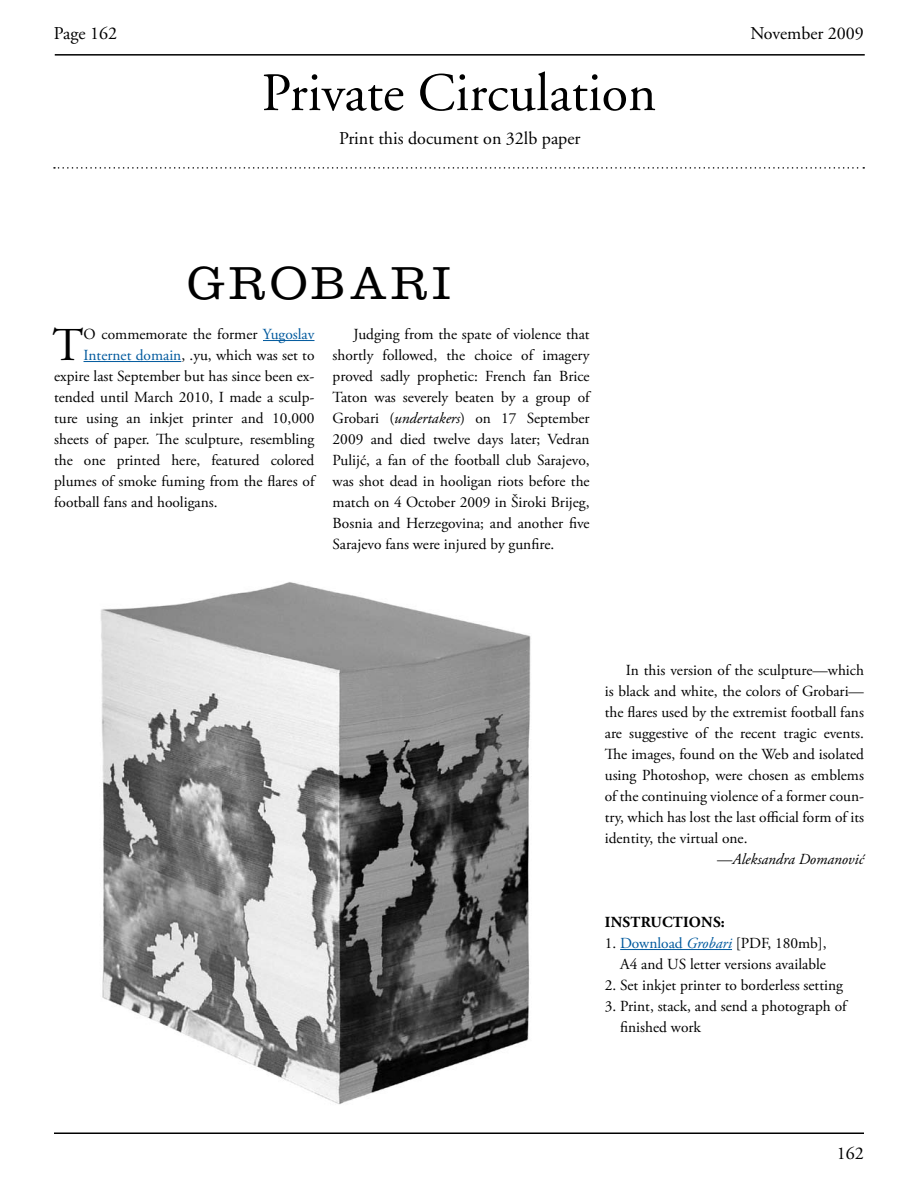
<style>
.page{position:relative;width:918px;height:1188px;background:#fff}
.page>*{position:absolute;margin:0;border:0;box-sizing:border-box;transform-origin:0 0}
.t1{font:54px "Adobe Garamond";color:#000}
.t2{font:300 48px "Clarendon";letter-spacing:.08em;color:#000}
.t3{font:47.1px "Adobe Garamond Pro";color:#000}
.t4{font:18px "Adobe Garamond";color:#000}
.t5{font:15.3px/21px "Adobe Garamond Pro";color:#000;text-align:right}
.t6{font:italic 15.3px "Adobe Garamond Pro";color:#000}
.t7{font:700 15.3px "Adobe Garamond Pro";letter-spacing:.015em;color:#000}
.s1{color:#00599d}
.s2{font-style:italic}
.s3{font-style:normal}
.s4{font-style:italic;color:#00599d}
</style>
<div class="page">
<img style="left:100px;top:582px;width:431px;height:523px">
<hr style="left:263px;top:340px;width:51px;height:1px;background:#00599d">
<hr style="left:84px;top:361px;width:97px;height:1px;background:#00599d">
<hr style="left:620px;top:949px;width:112px;height:1px;background:#00599d">
<svg style="left:54px;top:167px;width:810px;height:2px"></svg>
<hr style="left:55px;top:54px;width:810px;height:2px;background:#000">
<hr style="left:54px;top:1132px;width:810px;height:2px;background:#000">
<p class="t4" style="left:54px;top:23px;width:65px">Page 162</p>
<p class="t4" style="left:750px;top:23px;width:115px">November 2009</p>
<h1 class="t1" style="left:262px;top:64px;width:396px">Private Circulation</h1>
<p class="t4" style="left:339px;top:129px;width:243px">Print this document on 32lb paper</p>
<h2 class="t2" style="left:188px;top:255px;width:265px">GROBARI</h2>
<h3 class="t3" style="left:52px;top:317px;width:33px">T</h3>
<p class="t5" style="left:84px;top:324px;width:232px">o commemorate the former <span class="s1">Yugoslav</span></p>
<p class="t5" style="left:84px;top:345px;width:232px"><span class="s1">Internet domain</span>, .yu, which was set to</p>
<p class="t5" style="left:54px;top:366px;width:262px">expire last September but has since been ex-</p>
<p class="t5" style="left:54px;top:387px;width:262px">tended until March 2010, I made a sculp-</p>
<p class="t5" style="left:54px;top:408px;width:262px">ture using an inkjet printer and 10,000</p>
<p class="t5" style="left:54px;top:429px;width:262px">sheets of paper. The sculpture, resembling</p>
<p class="t5" style="left:54px;top:450px;width:262px">the one printed here, featured colored</p>
<p class="t5" style="left:54px;top:471px;width:262px">plumes of smoke fuming from the flares of</p>
<p class="t5" style="left:54px;top:492px;width:165px">football fans and hooligans.</p>
<p class="t5" style="left:333px;top:324px;width:259px;text-align:justify;text-indent:21px">Judging from the spate of violence that shortly followed, the choice of imagery proved sadly prophetic: French fan Brice Taton was severely beaten by a group of Grobari (<span class="s2">undertakers</span>) on 17 September 2009 and died twelve days later; Vedran Pulijć, a fan of the football club Sarajevo, was shot dead in hooligan riots before the match on 4 October 2009 in Široki Brijeg, Bosnia and Herzegovina; and another five Sarajevo fans were injured by gunfire.</p>
<p class="t5" style="left:626px;top:660px;width:240px">In this version of the sculpture—which</p>
<p class="t5" style="left:605px;top:681px;width:261px">is black and white, the colors of Grobari—</p>
<p class="t5" style="left:605px;top:702px;width:261px">the flares used by the extremist football fans</p>
<p class="t5" style="left:605px;top:723px;width:261px">are suggestive of the recent tragic events.</p>
<p class="t5" style="left:605px;top:744px;width:261px">The images, found on the Web and isolated</p>
<p class="t5" style="left:605px;top:765px;width:261px">using Photoshop, were chosen as emblems</p>
<p class="t5" style="left:605px;top:786px;width:261px">of the continuing violence of a former coun-</p>
<p class="t5" style="left:605px;top:807px;width:261px">try, which has lost the last official form of its</p>
<p class="t5" style="left:605px;top:828px;width:144px">identity, the virtual one.</p>
<p class="t6" style="left:717px;top:850px;width:148px"><span class="s3">—</span>Aleksandra Domanović</p>
<p class="t7" style="left:605px;top:913px;width:122px">INSTRUCTIONS:</p>
<p class="t5" style="left:605px;top:933px;width:223px">1. <span class="s1">Download</span> <span class="s4">Grobari</span> [PDF, 180mb],<br>A4 and US letter versions available</p>
<p class="t5" style="left:605px;top:975px;width:240px">2. Set inkjet printer to borderless setting</p>
<p class="t5" style="left:620px;top:996px;width:228px;text-align:left;text-indent:-15px">3. Print, stack, and send a photograph of finished work</p>
<p class="t4" style="left:837px;top:1144px;width:28px">162</p>
</div>
